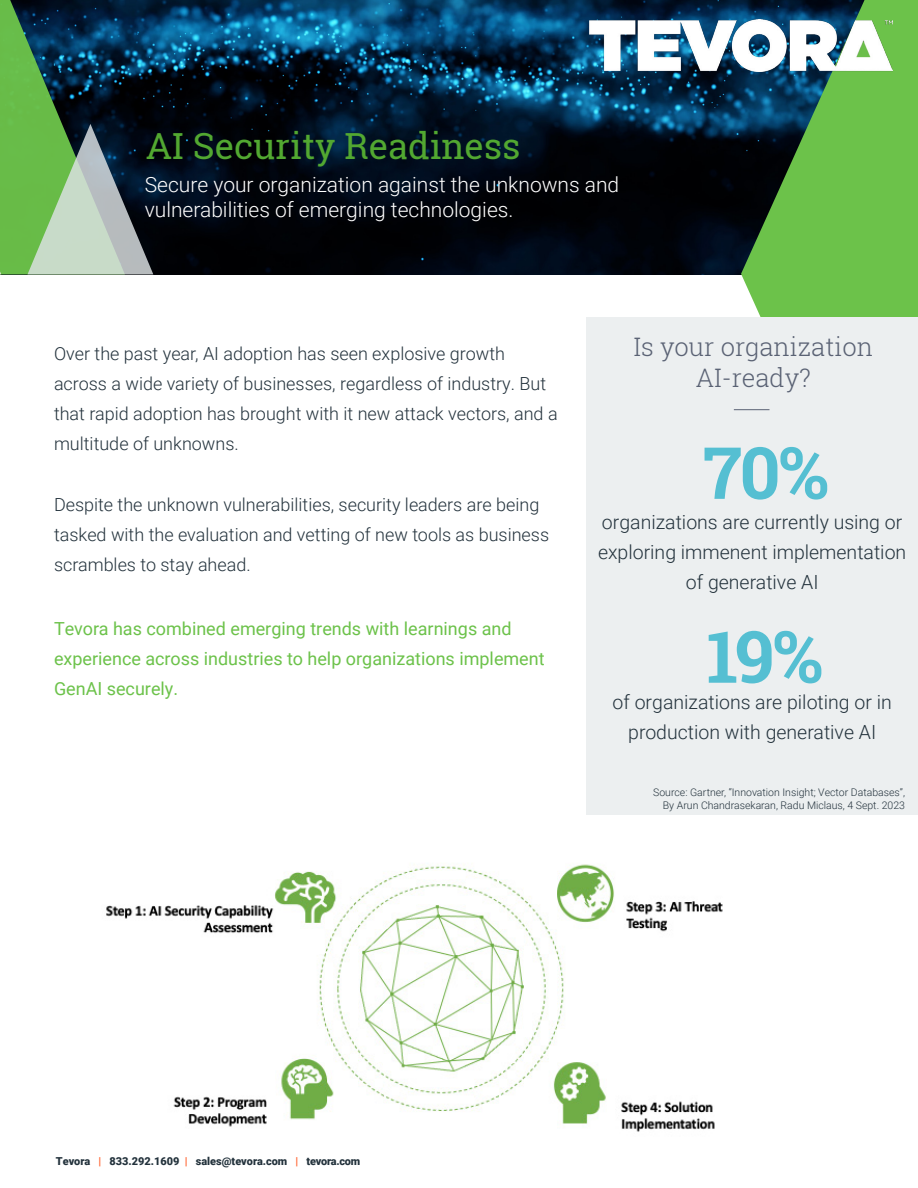
<style>
.page{position:relative;width:918px;height:1188px;background:#fff}
.page>*{position:absolute;margin:0;border:0;box-sizing:border-box;transform-origin:0 0}
.t1{font:700 72px "Roboto Slab";color:#55bfd2}
.t2{font:36px "Roboto Slab";color:#52a831}
.t3{font:300 25.5px/30.6px "Roboto Slab";color:#5a6274;text-align:center}
.t4{font:300 21px/25.2px "Roboto";color:#fff}
.t5{font:300 19.5px/30px "Roboto";color:#23323c;text-align:center}
.t6{font:300 18px/30px "Roboto";color:#23323c}
.t7{font:18px/30px "Roboto";color:#6cc24a}
.t8{font:900 10.95px "Roboto";color:#23323c}
.t9{font:300 10.5px/12.6px "Roboto";color:#23323c;text-align:right}
.s1{color:#ff6634}
</style>
<div class="page">
<img style="left:153px;top:0;width:588px;height:274px">
<img style="left:106px;top:864px;width:617px;height:268px">
<svg style="left:741px;top:0;width:177px;height:318px;background:#559d49"></svg>
<div style="left:586px;top:318px;width:332px;height:497px;background:#eceff0"></div>
<hr style="left:734px;top:409px;width:35px;height:1px;background:#5a6274">
<svg style="left:0;top:0;width:153px;height:274px;background:#4c765c"></svg>
<img style="left:590px;top:19px;width:302px;height:53px">
<h2 class="t2" style="left:146px;top:121px;width:376px">AI Security Readiness</h2>
<p class="t4" style="left:145px;top:171px;width:476px">Secure your organization against the unknowns and vulnerabilities of emerging technologies.</p>
<p class="t6" style="left:54px;top:338px;width:505px">Over the past year, AI adoption has seen explosive growth across a wide variety of businesses, regardless of industry. But that rapid adoption has brought with it new attack vectors, and a multitude of unknowns.</p>
<p class="t6" style="left:54px;top:489px;width:497px">Despite the unknown vulnerabilities, security leaders are being tasked with the evaluation and vetting of new tools as business scrambles to stay ahead.</p>
<p class="t7" style="left:54px;top:613px;width:492px">Tevora has combined emerging trends with learnings and experience across industries to help organizations implement<br>GenAI securely.</p>
<h3 class="t3" style="left:633px;top:331px;width:241px">Is your organization<br>AI-ready?</h3>
<h1 class="t1" style="left:703px;top:423px;width:128px">70%</h1>
<p class="t5" style="left:598px;top:506px;width:310px">organizations are currently using or exploring immenent implementation of generative AI</p>
<h1 class="t1" style="left:706px;top:607px;width:118px">19%</h1>
<p class="t5" style="left:613px;top:686px;width:281px">of organizations are piloting or in production with generative AI</p>
<p class="t9" style="left:653px;top:786px;width:253px">Source: Gartner, “Innovation Insight; Vector Databases”,<br>By Arun Chandrasekaran, Radu Miclaus, 4 Sept. 2023</p>
<p class="t8" style="left:56px;top:1154px;width:306px">Tevora <span class="s1">|</span> 833.292.1609 <span class="s1">|</span> sales@tevora.com <span class="s1">|</span> tevora.com</p>
</div>
